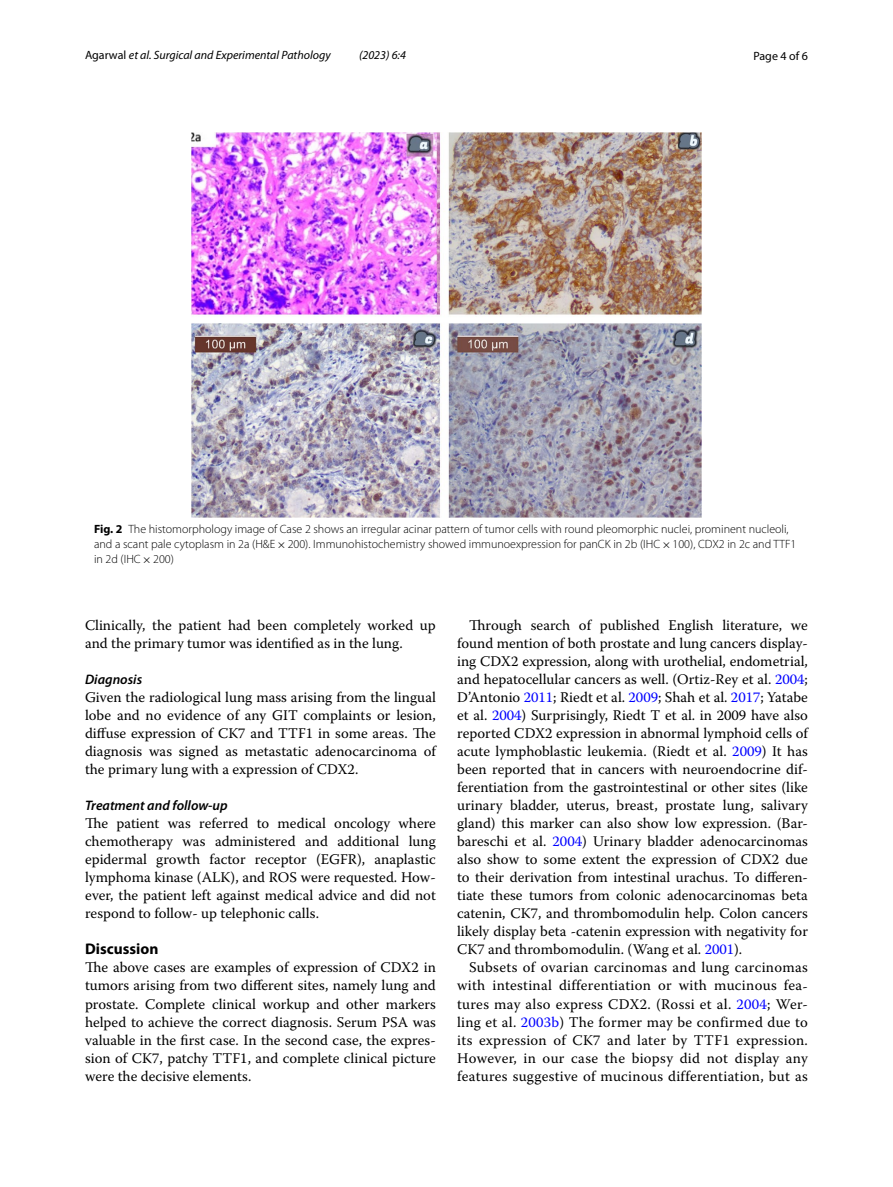
<style>
.page{position:relative;width:893px;height:1187px;background:#fff}
.page>*{position:absolute;margin:0;border:0;box-sizing:border-box;transform-origin:0 0}
.t1{font:700 15.45px "Myriad Pro";color:#000}
.t2{font:14.7px/18px "Warnock Pro";color:#000;text-align:justify}
.t3{font:italic 600 13.8px "Myriad Pro";color:#000}
.t4{font:300 12px/15px "Myriad Pro";color:#000}
.t5{font:italic 12px "Myriad Pro";color:#000}
.t6{font:12px "Myriad Pro";color:#000}
.s1{font-style:normal}
.s2{font-weight:700}
.s3{font-family:"MTSY";font-weight:400}
.s4{color:#00f}
</style>
<div class="page">
<img style="left:191px;top:133px;width:511px;height:384px">
<p class="t5" style="left:85px;top:48px;width:247px"><span class="s1">Agarwal</span> et al. Surgical and Experimental Pathology</p>
<p class="t5" style="left:359px;top:48px;width:48px">(2023) 6:4</p>
<p class="t6" style="left:753px;top:48px;width:56px">Page 4 of 6</p>
<p class="t4" style="left:94px;top:521px;width:704px"><span class="s2">Fig. 2</span> The histomorphology image of Case 2 shows an irregular acinar pattern of tumor cells with round pleomorphic nuclei, prominent nucleoli, and a scant pale cytoplasm in 2a (H&amp;E<span class="s3">×</span>200). Immunohistochemistry showed immunoexpression for panCK in 2b (IHC<span class="s3">×</span>100), CDX2 in 2c and TTF1 in 2d (IHC<span class="s3">×</span>200)</p>
<p class="t2" style="left:85px;top:616px;width:352px">Clinically, the patient had been completely worked up and the primary tumor was identified as in the lung.</p>
<p class="t3" style="left:85px;top:671px;width:59px">Diagnosis</p>
<p class="t2" style="left:85px;top:688px;width:352px">Given the radiological lung mass arising from the lingual lobe and no evidence of any GIT complaints or lesion, diffuse expression of CK7 and TTF1 in some areas. The diagnosis was signed as metastatic adenocarcinoma of the primary lung with a expression of CDX2.</p>
<p class="t3" style="left:85px;top:797px;width:144px">Treatment and follow‑up</p>
<p class="t2" style="left:85px;top:814px;width:352px">The patient was referred to medical oncology where chemotherapy was administered and additional lung epidermal growth factor receptor (EGFR), anaplastic lymphoma kinase (ALK), and ROS were requested. How&shy;ever, the patient left against medical advice and did not respond to follow- up telephonic calls.</p>
<p class="t1" style="left:85px;top:939px;width:75px">Discussion</p>
<p class="t2" style="left:85px;top:958px;width:352px">The above cases are examples of expression of CDX2 in tumors arising from two different sites, namely lung and prostate. Complete clinical workup and other markers helped to achieve the correct diagnosis. Serum PSA was valuable in the first case. In the second case, the expres&shy;sion of CK7, patchy TTF1, and complete clinical picture were the decisive elements.</p>
<p class="t2" style="left:457px;top:616px;width:352px;text-indent:12px">Through search of published English literature, we found mention of both prostate and lung cancers display&shy;ing CDX2 expression, along with urothelial, endometrial, and hepatocellular cancers as well. (Ortiz-Rey et al. <span class="s4">2004</span>; D’Antonio <span class="s4">2011</span>; Riedt et al. <span class="s4">2009</span>; Shah et al. <span class="s4">2017</span>; Yatabe et al. <span class="s4">2004</span>) Surprisingly, Riedt T et al. in 2009 have also reported CDX2 expression in abnormal lymphoid cells of acute lymphoblastic leukemia. (Riedt et al. <span class="s4">2009</span>) It has been reported that in cancers with neuroendocrine dif&shy;ferentiation from the gastrointestinal or other sites (like urinary bladder, uterus, breast, prostate lung, salivary gland) this marker can also show low expression. (Bar&shy;bareschi et al. <span class="s4">2004</span>) Urinary bladder adenocarcinomas also show to some extent the expression of CDX2 due to their derivation from intestinal urachus. To differen&shy;tiate these tumors from colonic adenocarcinomas beta catenin, CK7, and thrombomodulin help. Colon cancers likely display beta -catenin expression with negativity for CK7 and thrombomodulin. (Wang et al. <span class="s4">2001</span>).</p>
<p class="t2" style="left:457px;top:958px;width:352px;text-indent:12px">Subsets of ovarian carcinomas and lung carcinomas with intestinal differentiation or with mucinous fea&shy;tures may also express CDX2. (Rossi et al. <span class="s4">2004</span>; Wer&shy;ling et al. <span class="s4">2003b</span>) The former may be confirmed due to its expression of CK7 and later by TTF1 expression.<br>However, in our case the biopsy did not display any features suggestive of mucinous differentiation, but as</p>
</div>
